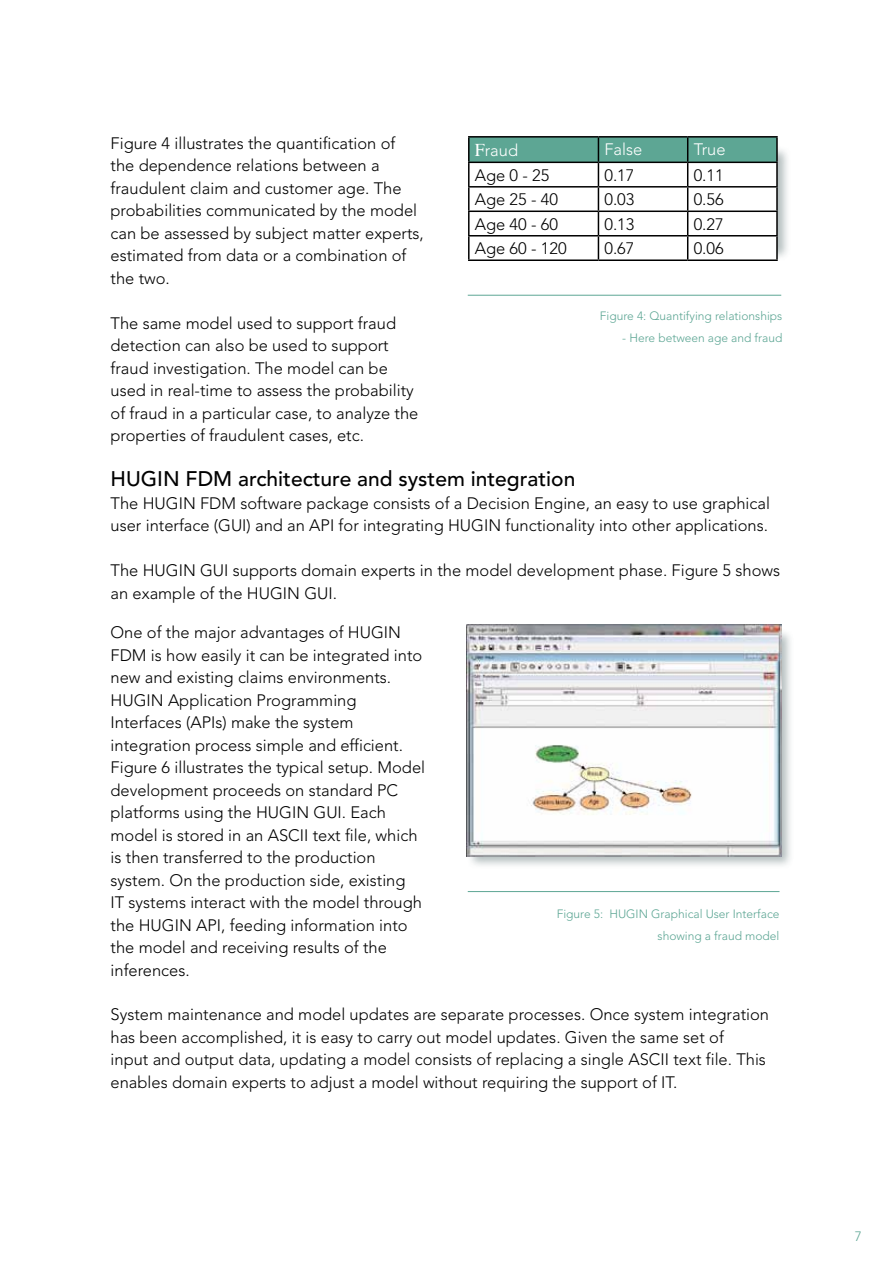
<style>
.page{position:relative;width:893px;height:1263px;background:#fff}
.page>*{position:absolute;margin:0;border:0;box-sizing:border-box;transform-origin:0 0}
.t1{font:500 21px "Avenir LT Std";color:#000}
.t2{font:300 16.5px/22.5px "Avenir LT Std";color:#000}
.t3{font:300 16.5px "Avenir LT Std";color:#fff}
.t4{font:300 13.5px "Avenir LT Std";color:#5da694}
.t5{font:300 12px/22.5px "Avenir LT Std";color:#5da694;text-align:right}
.s1{font-family:"Times";font-weight:400;font-size:18px}
</style>
<div class="page">
<div style="left:466px;top:628px;width:328px;height:241px;background:#536a6b;opacity:.44"></div>
<hr style="left:468px;top:295px;width:313px;height:1px;background:#5da694">
<div style="left:481px;top:146px;width:311px;height:116px;background:#536a6b;opacity:.44"></div>
<hr style="left:468px;top:136px;width:130px;height:2px;background:#000">
<hr style="left:468px;top:138px;width:2px;height:24px;background:#000">
<hr style="left:598px;top:136px;width:90px;height:2px;background:#000">
<hr style="left:688px;top:136px;width:90px;height:2px;background:#000">
<hr style="left:776px;top:138px;width:2px;height:24px;background:#000">
<hr style="left:468px;top:162px;width:130px;height:1px;background:#000">
<hr style="left:468px;top:163px;width:2px;height:23px;background:#000">
<hr style="left:688px;top:162px;width:90px;height:1px;background:#000">
<hr style="left:776px;top:163px;width:2px;height:23px;background:#000">
<hr style="left:468px;top:186px;width:130px;height:2px;background:#000">
<hr style="left:468px;top:188px;width:2px;height:23px;background:#000">
<hr style="left:688px;top:186px;width:90px;height:2px;background:#000">
<hr style="left:776px;top:188px;width:2px;height:23px;background:#000">
<hr style="left:468px;top:211px;width:130px;height:1px;background:#000">
<hr style="left:468px;top:212px;width:2px;height:23px;background:#000">
<hr style="left:688px;top:211px;width:90px;height:1px;background:#000">
<hr style="left:776px;top:212px;width:2px;height:23px;background:#000">
<hr style="left:468px;top:235px;width:130px;height:1px;background:#000">
<hr style="left:468px;top:236px;width:2px;height:23px;background:#000">
<hr style="left:688px;top:235px;width:90px;height:1px;background:#000">
<svg style="left:469px;top:137px;width:308px;height:122px"></svg>
<hr style="left:776px;top:236px;width:2px;height:23px;background:#000">
<hr style="left:468px;top:259px;width:130px;height:2px;background:#000">
<hr style="left:598px;top:259px;width:90px;height:2px;background:#000">
<hr style="left:688px;top:259px;width:90px;height:2px;background:#000">
<img style="left:466px;top:625px;width:316px;height:232px">
<hr style="left:468px;top:891px;width:311px;height:1px;background:#5da694">
<p class="t2" style="left:111px;top:132px;width:315px">Figure 4 illustrates the quantification of<br>the dependence relations between a fraudulent claim and customer age. The probabilities communicated by the model can be assessed by subject matter experts, estimated from data or a combination of the two.</p>
<p class="t2" style="left:111px;top:312px;width:309px">The same model used to support fraud detection can also be used to support fraud investigation. The model can be used in real-time to assess the probability of fraud in a particular case, to analyze the properties of fraudulent cases, etc.</p>
<p class="t3" style="left:475px;top:141px;width:45px"><span class="s1">F</span>raud</p>
<p class="t3" style="left:604px;top:140px;width:39px">False</p>
<p class="t3" style="left:694px;top:140px;width:33px">True</p>
<p class="t2" style="left:475px;top:164px;width:76px">Age 0 - 25</p>
<p class="t2" style="left:604px;top:164px;width:32px">0.17</p>
<p class="t2" style="left:694px;top:164px;width:32px">0.11</p>
<p class="t2" style="left:475px;top:188px;width:85px">Age 25 - 40</p>
<p class="t2" style="left:604px;top:188px;width:32px">0.03</p>
<p class="t2" style="left:694px;top:188px;width:32px">0.56</p>
<p class="t2" style="left:475px;top:213px;width:85px">Age 40 - 60</p>
<p class="t2" style="left:604px;top:213px;width:32px">0.13</p>
<p class="t2" style="left:694px;top:213px;width:32px">0.27</p>
<p class="t2" style="left:475px;top:237px;width:93px">Age 60 - 120</p>
<p class="t2" style="left:604px;top:237px;width:32px">0.67</p>
<p class="t2" style="left:694px;top:237px;width:32px">0.06</p>
<p class="t5" style="left:600px;top:304px;width:184px">Figure 4: Quantifying relationships</p>
<p class="t5" style="left:622px;top:327px;width:162px">- Here between age and fraud</p>
<p class="t1" style="left:111px;top:467px;width:466px">HUGIN FDM architecture and system integration</p>
<p class="t2" style="left:111px;top:492px;width:661px">The HUGIN FDM software package consists of a Decision Engine, an easy to use graphical user interface (GUI) and an API for integrating HUGIN functionality into other applications.</p>
<p class="t2" style="left:111px;top:559px;width:671px">The HUGIN GUI supports domain experts in the model development phase. Figure 5 shows an example of the HUGIN GUI.</p>
<p class="t2" style="left:111px;top:621px;width:316px">One of the major advantages of HUGIN FDM is how easily it can be integrated into new and existing claims environments.<br>HUGIN Application Programming Interfaces (APIs) make the system integration process simple and efficient.<br>Figure 6 illustrates the typical setup. Model development proceeds on standard PC platforms using the HUGIN GUI. Each model is stored in an ASCII text file, which is then transferred to the production system. On the production side, existing<br>IT systems interact with the model through the HUGIN API, feeding information into the model and receiving results of the inferences.</p>
<p class="t2" style="left:111px;top:1003px;width:660px">System maintenance and model updates are separate processes. Once system integration has been accomplished, it is easy to carry out model updates. Given the same set of<br>input and output data, updating a model consists of replacing a single ASCII text file. This enables domain experts to adjust a model without requiring the support of IT.</p>
<p class="t5" style="left:557px;top:902px;width:224px">Figure 5: HUGIN Graphical User Interface showing a fraud model</p>
<p class="t4" style="left:855px;top:1228px;width:9px">7</p>
</div>
